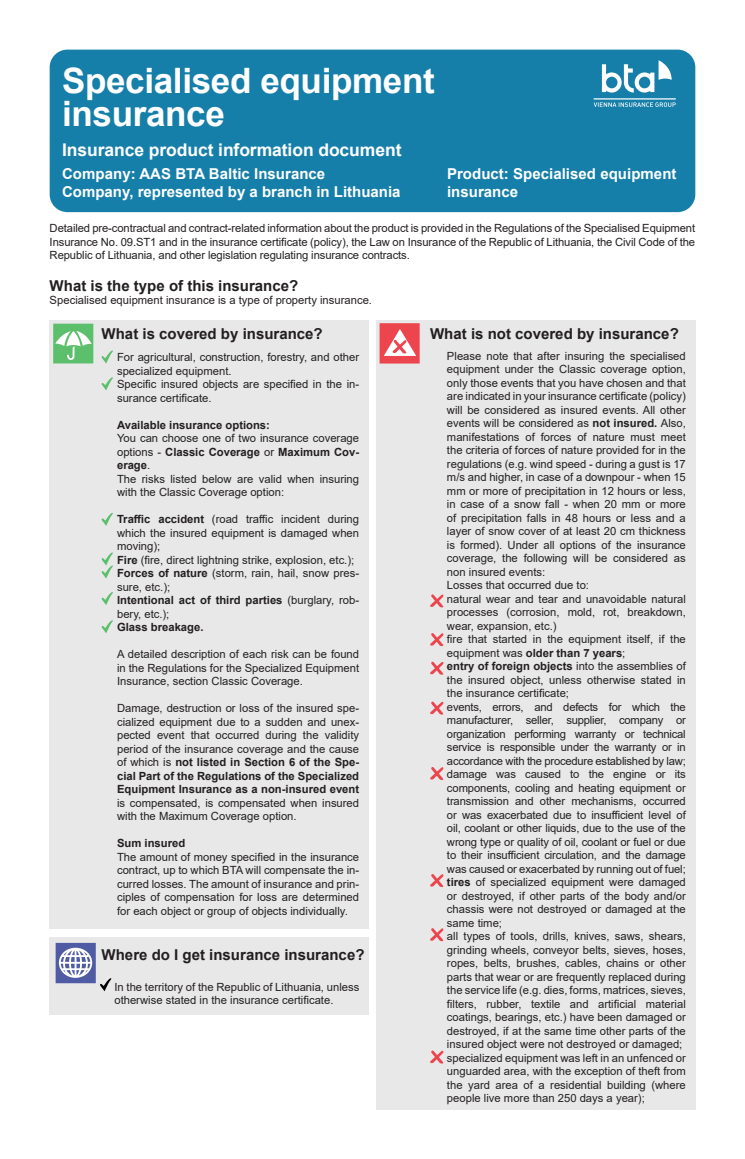
<style>
.page{position:relative;width:745px;height:1159px;background:#fff}
.page>*{position:absolute;margin:0;border:0;box-sizing:border-box;transform-origin:0 0}
.t1{font:700 35px "Arial";letter-spacing:-.01em;color:#fff}
.t2{font:700 17.5px "Arial";letter-spacing:-.005em;color:#fff}
.t3{font:700 15px "Arial";color:#231f20}
.t4{font:700 15px/18px "Arial";color:#fff}
.t5{font:11.25px/13.5px "Arial";color:#231f20;text-align:justify}
.t6{font:700 11.25px/13.5px "Arial";color:#231f20}
.s1{font-weight:700}
.s2{font-weight:400}
</style>
<div class="page">
<div style="left:50px;top:50px;width:644px;height:162px;background:#167fa9;border-radius:18px"></div>
<hr style="left:593px;top:98px;width:82px;height:2px;background:#fff">
<svg style="left:593px;top:102px;width:82px;height:5px"></svg>
<svg style="left:601px;top:60px;width:70px;height:33px"></svg>
<div style="left:376px;top:320px;width:318px;height:789px;background:#e8e8e8"></div>
<svg style="left:379px;top:323px;width:40px;height:40px"></svg>
<svg style="left:430px;top:594px;width:14px;height:13px"></svg>
<svg style="left:430px;top:633px;width:14px;height:13px"></svg>
<svg style="left:430px;top:661px;width:14px;height:14px"></svg>
<svg style="left:430px;top:701px;width:14px;height:14px"></svg>
<svg style="left:430px;top:767px;width:14px;height:13px"></svg>
<svg style="left:430px;top:874px;width:14px;height:13px"></svg>
<svg style="left:430px;top:928px;width:14px;height:13px"></svg>
<svg style="left:430px;top:1050px;width:14px;height:14px"></svg>
<div style="left:50px;top:320px;width:318px;height:608px;background:#e8e8e8"></div>
<svg style="left:53px;top:324px;width:40px;height:39px"></svg>
<svg style="left:101px;top:350px;width:12px;height:13px"></svg>
<svg style="left:101px;top:377px;width:12px;height:13px"></svg>
<svg style="left:101px;top:513px;width:12px;height:13px"></svg>
<svg style="left:101px;top:552px;width:12px;height:26px"></svg>
<svg style="left:101px;top:592px;width:12px;height:13px"></svg>
<svg style="left:101px;top:620px;width:12px;height:13px"></svg>
<div style="left:50px;top:937px;width:318px;height:77px;background:#e8e8e8"></div>
<svg style="left:56px;top:943px;width:55px;height:48px"></svg>
<p class="t1" style="left:62px;top:56px;width:374px">Specialised equipment</p>
<p class="t1" style="left:62px;top:89px;width:164px">insurance</p>
<p class="t2" style="left:62px;top:138px;width:341px">Insurance product information document</p>
<p class="t4" style="left:62px;top:165px;width:264px">Company: AAS BTA Baltic Insurance</p>
<p class="t4" style="left:62px;top:183px;width:340px">Company, represented by a branch in Lithuania</p>
<p class="t4" style="left:446px;top:165px;width:231px">Product: Specialised equipment insurance</p>
<p class="t5" style="left:50px;top:222px;width:646px">Detailed pre-contractual and contract-related information about the product is provided in the Regulations of the Specialised Equipment Insurance No. 09.ST1 and in the insurance certificate (policy), the Law on Insurance of the Republic of Lithuania, the Civil Code of the Republic of Lithuania, and other legislation regulating insurance contracts.</p>
<p class="t3" style="left:50px;top:275px;width:250px">What is the type of this insurance?</p>
<p class="t5" style="left:50px;top:294px;width:324px">Specialised equipment insurance is a type of property insurance.</p>
<p class="t3" style="left:102px;top:323px;width:222px">What is covered by insurance?</p>
<p class="t5" style="left:117px;top:350px;width:243px">For agricultural, construction, forestry, and other specialized equipment.</p>
<p class="t5" style="left:117px;top:377px;width:243px">Specific insured objects are specified in the in&shy;surance certificate.</p>
<p class="t6" style="left:117px;top:418px;width:154px">Available insurance options:</p>
<p class="t5" style="left:117px;top:431px;width:243px">You can choose one of two insurance coverage options - <span class="s1">Classic Coverage</span> or <span class="s1">Maximum Cov&shy;erage</span>.</p>
<p class="t5" style="left:117px;top:472px;width:243px">The risks listed below are valid when insuring with the Classic Coverage option:</p>
<p class="t5" style="left:117px;top:512px;width:243px"><span class="s1">Traffic accident</span> (road traffic incident during which the insured equipment is damaged when moving);</p>
<p class="t5" style="left:117px;top:553px;width:238px"><span class="s1">Fire</span> (fire, direct lightning strike, explosion, etc.);</p>
<p class="t5" style="left:117px;top:566px;width:243px"><span class="s1">Forces of nature</span> (storm, rain, hail, snow pres&shy;sure, etc.);</p>
<p class="t6" style="left:117px;top:593px;width:243px">Intentional act of third parties <span class="s2">(burglary, rob&shy;bery, etc.);</span></p>
<p class="t6" style="left:117px;top:620px;width:88px">Glass breakage.</p>
<p class="t5" style="left:117px;top:647px;width:243px">A detailed description of each risk can be found in the Regulations for the Specialized Equipment Insurance, section Classic Coverage.</p>
<p class="t5" style="left:117px;top:701px;width:243px">Damage, destruction or loss of the insured spe&shy;cialized equipment due to a sudden and unex&shy;pected event that occurred during the validity period of the insurance coverage and the cause of which is <span class="s1">not listed in Section 6 of the Spe&shy;cial Part of the Regulations of the Specialized Equipment Insurance as a non-insured event </span>is compensated, is compensated when insured with the Maximum Coverage option.</p>
<p class="t6" style="left:117px;top:836px;width:70px">Sum insured</p>
<p class="t5" style="left:117px;top:850px;width:243px">The amount of money specified in the insurance contract, up to which BTA will compensate the in&shy;curred losses. The amount of insurance and prin&shy;ciples of compensation for loss are determined for each object or group of objects individually.</p>
<p class="t3" style="left:102px;top:944px;width:264px">Where do I get insurance insurance?</p>
<p class="t5" style="left:114px;top:980px;width:246px">In the territory of the Republic of Lithuania, unless otherwise stated in the insurance certificate.</p>
<p class="t3" style="left:430px;top:323px;width:250px">What is not covered by insurance?</p>
<p class="t5" style="left:446px;top:349px;width:240px">Please note that after insuring the specialised equipment under the Classic coverage option, only those events that you have chosen and that are indicated in your insurance certificate (policy) will be considered as insured events. All other events will be considered as <span class="s1">not insured.</span> Also, manifestations of forces of nature must meet the criteria of forces of nature provided for in the regulations (e.g. wind speed - during a gust is 17 m/s and higher, in case of a downpour - when 15 mm or more of precipitation in 12 hours or less, in case of a snow fall - when 20 mm or more of precipitation falls in 48 hours or less and a layer of snow cover of at least 20 cm thickness is formed). Under all options of the insurance coverage, the following will be considered as non insured events:</p>
<p class="t5" style="left:446px;top:578px;width:143px">Losses that occurred due to:</p>
<p class="t5" style="left:446px;top:592px;width:240px">natural wear and tear and unavoidable natural processes (corrosion, mold, rot, breakdown, wear, expansion, etc.)</p>
<p class="t5" style="left:446px;top:632px;width:240px">fire that started in the equipment itself, if the equipment was <span class="s1">older than 7 years</span>;</p>
<p class="t5" style="left:446px;top:659px;width:240px"><span class="s1">entry of foreign objects</span> into the assemblies of the insured object, unless otherwise stated in the insurance certificate;</p>
<p class="t5" style="left:446px;top:700px;width:240px">events, errors, and defects for which the manufacturer, seller, supplier, company or organization performing warranty or technical service is responsible under the warranty or in accordance with the procedure established by law;</p>
<p class="t5" style="left:446px;top:767px;width:240px">damage was caused to the engine or its components, cooling and heating equipment or transmission and other mechanisms, occurred or was exacerbated due to insufficient level of oil, coolant or other liquids, due to the use of the wrong type or quality of oil, coolant or fuel or due to their insufficient circulation, and the damage was caused or exacerbated by running out of fuel;</p>
<p class="t5" style="left:446px;top:875px;width:240px"><span class="s1">tires</span> of specialized equipment were damaged or destroyed, if other parts of the body and/or chassis were not destroyed or damaged at the same time;</p>
<p class="t5" style="left:446px;top:929px;width:240px">all types of tools, drills, knives, saws, shears, grinding wheels, conveyor belts, sieves, hoses, ropes, belts, brushes, cables, chains or other parts that wear or are frequently replaced during the service life (e.g. dies, forms, matrices, sieves, filters, rubber, textile and artificial material coatings, bearings, etc.) have been damaged or destroyed, if at the same time other parts of the insured object were not destroyed or damaged;</p>
<p class="t5" style="left:446px;top:1051px;width:240px">specialized equipment was left in an unfenced or unguarded area, with the exception of theft from the yard area of a residential building (where people live more than 250 days a year);</p>
</div>
